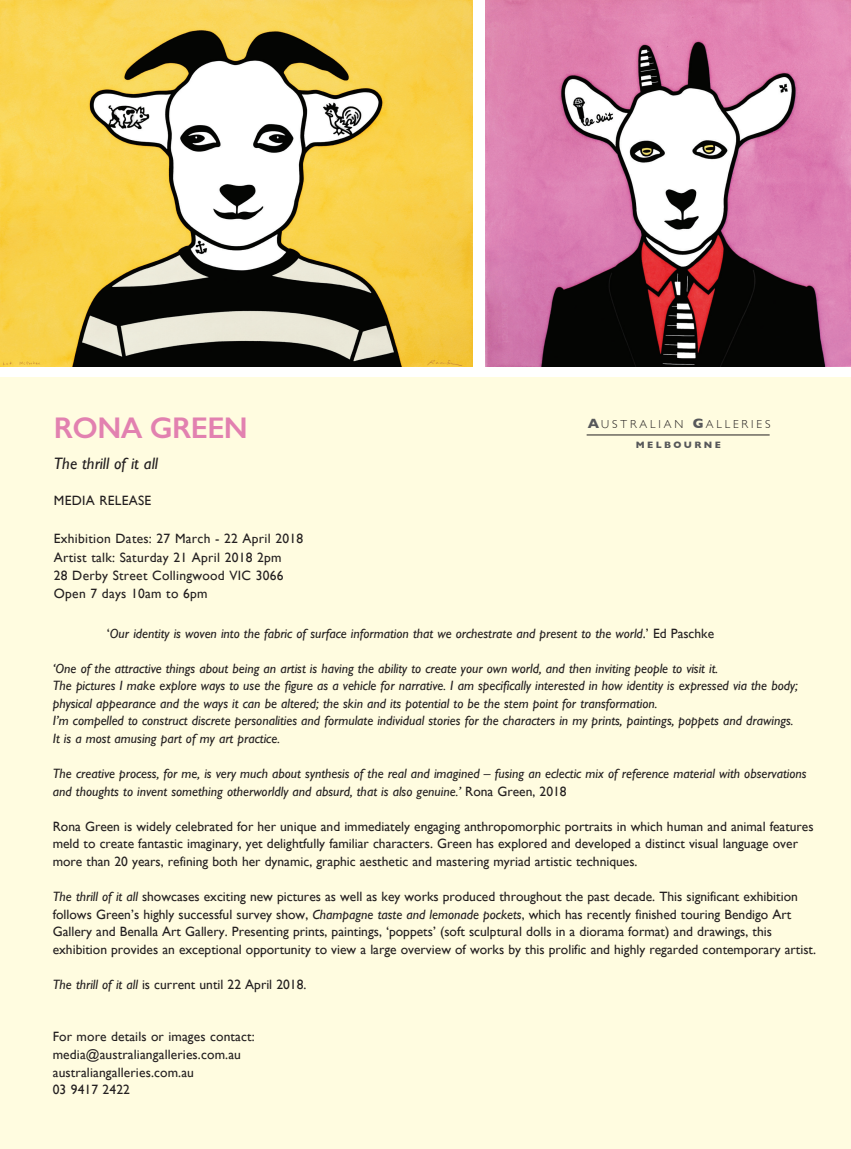
<style>
.page{position:relative;width:851px;height:1149px;background:#fff}
.page>*{position:absolute;margin:0;border:0;box-sizing:border-box;transform-origin:0 0}
.t1{font:600 30px "Gill Sans";letter-spacing:-.02em;color:#e281b0}
.t2{font:italic 16.5px "Gill Sans";color:#231f20}
.t3{font:13.5px/17.5px "Gill Sans";color:#231f20}
.t4{font:italic 13.5px/17.5px "Gill Sans";color:#231f20}
.t5{font:13.5px/19.5px "Gill Sans";letter-spacing:.02em;color:#231f20}
.t6{font:300 11.55px "Gill Sans";letter-spacing:.25em;color:#231f20}
.t7{font:700 9.45px "Gill Sans";letter-spacing:.25em;color:#57585a}
.s1{font-style:normal}
.s2{font-style:italic}
.s3{font-weight:700;font-size:13.65px;color:#57585a}
</style>
<div class="page">
<div style="left:0;top:377px;width:850px;height:771px;background:#fffce0"></div>
<hr style="left:586px;top:434px;width:183px;height:1px;background:#231f20">
<img style="left:0;top:1px;width:473px;height:365px">
<img style="left:485px;top:1px;width:365px;height:365px">
<h1 class="t1" style="left:54px;top:409px;width:195px">RONA GREEN</h1>
<p class="t2" style="left:54px;top:454px;width:105px">The thrill of it all</p>
<p class="t5" style="left:54px;top:490px;width:99px">MEDIA RELEASE</p>
<p class="t5" style="left:54px;top:528px;width:251px">Exhibition Dates: 27 March - 22 April 2018<br>Artist talk: Saturday 21 April 2018 2pm</p>
<p class="t5" style="left:54px;top:566px;width:231px;line-height:18px">28 Derby Street Collingwood VIC 3066<br>Open 7 days 10am to 6pm</p>
<p class="t4" style="left:107px;top:624px;width:609px"><span class="s1">‘</span>Our identity is woven into the fabric of surface information that we orchestrate and present to the world<span class="s1">.’ Ed Paschke</span></p>
<p class="t4" style="left:53px;top:659px;width:746px">‘One of the attractive things about being an artist is having the ability to create your own world, and then inviting people to visit it.<br>The pictures I make explore ways to use the figure as a vehicle for narrative. I am specifically interested in how identity is expressed via the body; physical appearance and the ways it can be altered; the skin and its potential to be the stem point for transformation.<br>I’m compelled to construct discrete personalities and formulate individual stories for the characters in my prints, paintings, poppets and drawings.<br>It is a most amusing part of my art practice.</p>
<p class="t4" style="left:53px;top:764px;width:755px">The creative process, for me, is very much about synthesis of the real and imagined – fusing an eclectic mix of reference material with observations and thoughts to invent something otherworldly and absurd, that is also genuine.’ <span class="s1">Rona Green, 2018</span></p>
<p class="t3" style="left:53px;top:817px;width:762px">Rona Green is widely celebrated for her unique and immediately engaging anthropomorphic portraits in which human and animal features meld to create fantastic imaginary, yet delightfully familiar characters. Green has explored and developed a distinct visual language over more than 20 years, refining both her dynamic, graphic aesthetic and mastering myriad artistic techniques.</p>
<p class="t3" style="left:53px;top:887px;width:764px"><span class="s2">The thrill of it all</span> showcases exciting new pictures as well as key works produced throughout the past decade. This significant exhibition follows Green’s highly successful survey show, <span class="s2">Champagne taste and lemonade pockets</span>, which has recently finished touring Bendigo Art Gallery and Benalla Art Gallery. Presenting prints, paintings, ‘poppets’ (soft sculptural dolls in a diorama format) and drawings, this exhibition provides an exceptional opportunity to view a large overview of works by this prolific and highly regarded contemporary artist.</p>
<p class="t3" style="left:53px;top:974px;width:255px"><span class="s2">The thrill of it all</span> is current until 22 April 2018.</p>
<p class="t6" style="left:587px;top:415px;width:184px"><span class="s3">A</span>USTRALIAN <span class="s3">G</span>ALLERIES</p>
<p class="t7" style="left:635px;top:437px;width:86px">MELBOURNE</p>
<p class="t3" style="left:53px;top:1027px;width:203px">For more details or images contact: media@australiangalleries.com.au australiangalleries.com.au<br>03 9417 2422</p>
</div>
